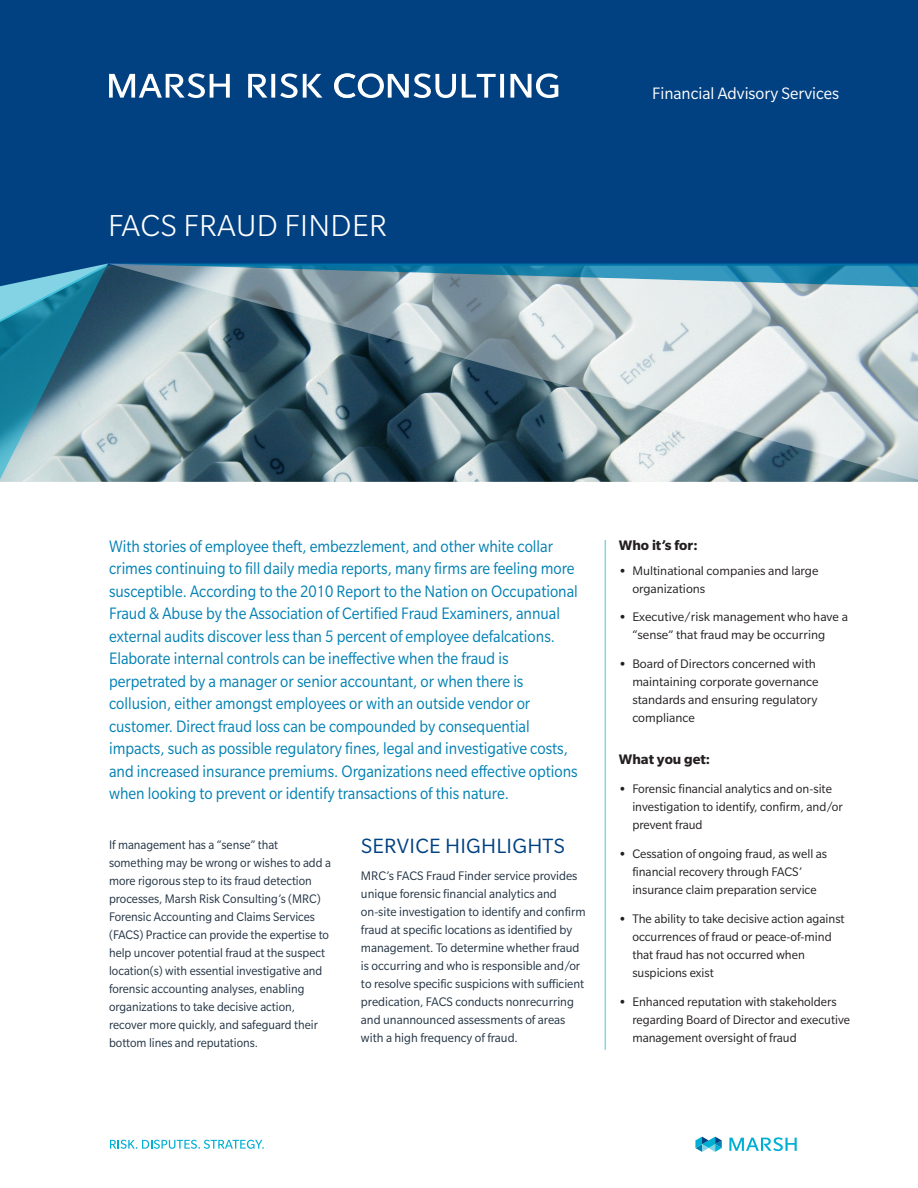
<style>
.page{position:relative;width:918px;height:1188px;background:#fff}
.page>*{position:absolute;margin:0;border:0;box-sizing:border-box;transform-origin:0 0}
.Page_Headline_22_20{font:300 33px "Slate Pro";letter-spacing:.01em;color:#fff}
.Body_Text_10_13{font:22.5px "Slate Pro";letter-spacing:.01em;color:#014181}
.Body_Intro_Text_14_1{font:18px/22.5px "Slate Pro";color:#0080b3;scale:.9 1}
.Body_Intro_Text_14_1-2{font:18px "Slate Pro";color:#fff}
.Caption_Headline_10{font:700 15px "Slate Pro";color:#231f20}
.t1{font:13.5px/18px "Slate Pro";color:#231f20}
.Body_Text_10_13-2{font:13.5px/18px "Slate Pro";color:#213242;scale:.94 1}
.Body_Text_10_13-3{font:13.5px/18px "Slate Pro";color:#213242;scale:.96 1}
.s1{font-weight:700}
</style>
<div class="page">
<div style="left:0;top:0;width:918px;height:480px;background:#014181"></div>
<svg style="left:0;top:264px;width:108px;height:216px"></svg>
<svg style="left:108px;top:264px;width:810px;height:216px"></svg>
<hr style="left:605px;top:540px;width:1px;height:510px;background:#84d3e5">
<svg style="left:110px;top:1140px;width:154px;height:9px"></svg>
<svg style="left:695px;top:1137px;width:27px;height:15px"></svg>
<svg style="left:729px;top:1137px;width:68px;height:14px"></svg>
<svg style="left:109px;top:73px;width:121px;height:25px"></svg>
<svg style="left:248px;top:73px;width:74px;height:25px"></svg>
<svg style="left:462px;top:74px;width:42px;height:24px"></svg>
<svg style="left:510px;top:73px;width:48px;height:25px"></svg>
<svg style="left:334px;top:73px;width:122px;height:25px"></svg>
<p class="Page_Headline_22_20" style="left:108px;top:208px;width:281px">FACS FRAUD FINDER</p>
<p class="Body_Intro_Text_14_1-2" style="left:652px;top:84px;width:188px">Financial Advisory Services</p>
<p class="Body_Intro_Text_14_1" style="left:109px;top:535px;width:522px">With stories of employee theft, embezzlement, and other white collar crimes continuing to fill daily media reports, many firms are feeling more susceptible. According to the 2010 Report to the Nation on Occupational Fraud &amp; Abuse by the Association of Certified Fraud Examiners, annual external audits discover less than 5 percent of employee defalcations.<br>Elaborate internal controls can be ineffective when the fraud is perpetrated by a manager or senior accountant, or when there is collusion, either amongst employees or with an outside vendor or customer. Direct fraud loss can be compounded by consequential impacts, such as possible regulatory fines, legal and investigative costs, and increased insurance premiums. Organizations need effective options when looking to prevent or identify transactions of this nature.</p>
<p class="Body_Text_10_13-2" style="left:109px;top:835px;width:238px">If management has a “sense” that something may be wrong or wishes to add a more rigorous step to its fraud detection processes, Marsh Risk Consulting’s (MRC)<br>Forensic Accounting and Claims Services (FACS) Practice can provide the expertise to help uncover potential fraud at the suspect location(s) with essential investigative and forensic accounting analyses, enabling organizations to take decisive action, recover more quickly, and safeguard their bottom lines and reputations.</p>
<p class="Body_Text_10_13" style="left:361px;top:834px;width:205px">SERVICE HIGHLIGHTS</p>
<p class="Body_Text_10_13-3" style="left:361px;top:866px;width:236px">MRC’s FACS Fraud Finder service provides unique forensic financial analytics and on-site investigation to identify and confirm fraud at specific locations as identified by management. To determine whether fraud is occurring and who is responsible and/or to resolve specific suspicions with sufficient predication, FACS conducts nonrecurring and unannounced assessments of areas with a high frequency of fraud.</p>
<p class="Caption_Headline_10" style="left:619px;top:537px;width:80px">Who it’s for:</p>
<p class="t1" style="left:632px;top:561px;width:188px;text-indent:-14px"><span class="s1">•</span> Multinational companies and large organizations</p>
<p class="t1" style="left:632px;top:608px;width:217px;text-indent:-14px"><span class="s1">•</span> Executive/risk management who have a “sense” that fraud may be occurring</p>
<p class="t1" style="left:632px;top:655px;width:188px;text-indent:-14px"><span class="s1">•</span> Board of Directors concerned with maintaining corporate governance standards and ensuring regulatory compliance</p>
<p class="Caption_Headline_10" style="left:619px;top:751px;width:93px">What you get:</p>
<p class="t1" style="left:632px;top:780px;width:212px;text-indent:-14px"><span class="s1">•</span> Forensic financial analytics and on-site investigation to identify, confirm, and/or prevent fraud</p>
<p class="t1" style="left:632px;top:845px;width:196px;text-indent:-14px"><span class="s1">•</span> Cessation of ongoing fraud, as well as financial recovery through FACS’ insurance claim preparation service</p>
<p class="t1" style="left:632px;top:910px;width:214px;text-indent:-14px"><span class="s1">•</span> The ability to take decisive action against occurrences of fraud or peace-of-mind that fraud has not occurred when suspicions exist</p>
<p class="t1" style="left:632px;top:992px;width:219px;text-indent:-14px"><span class="s1">•</span> Enhanced reputation with stakeholders regarding Board of Director and executive management oversight of fraud</p>
</div>
